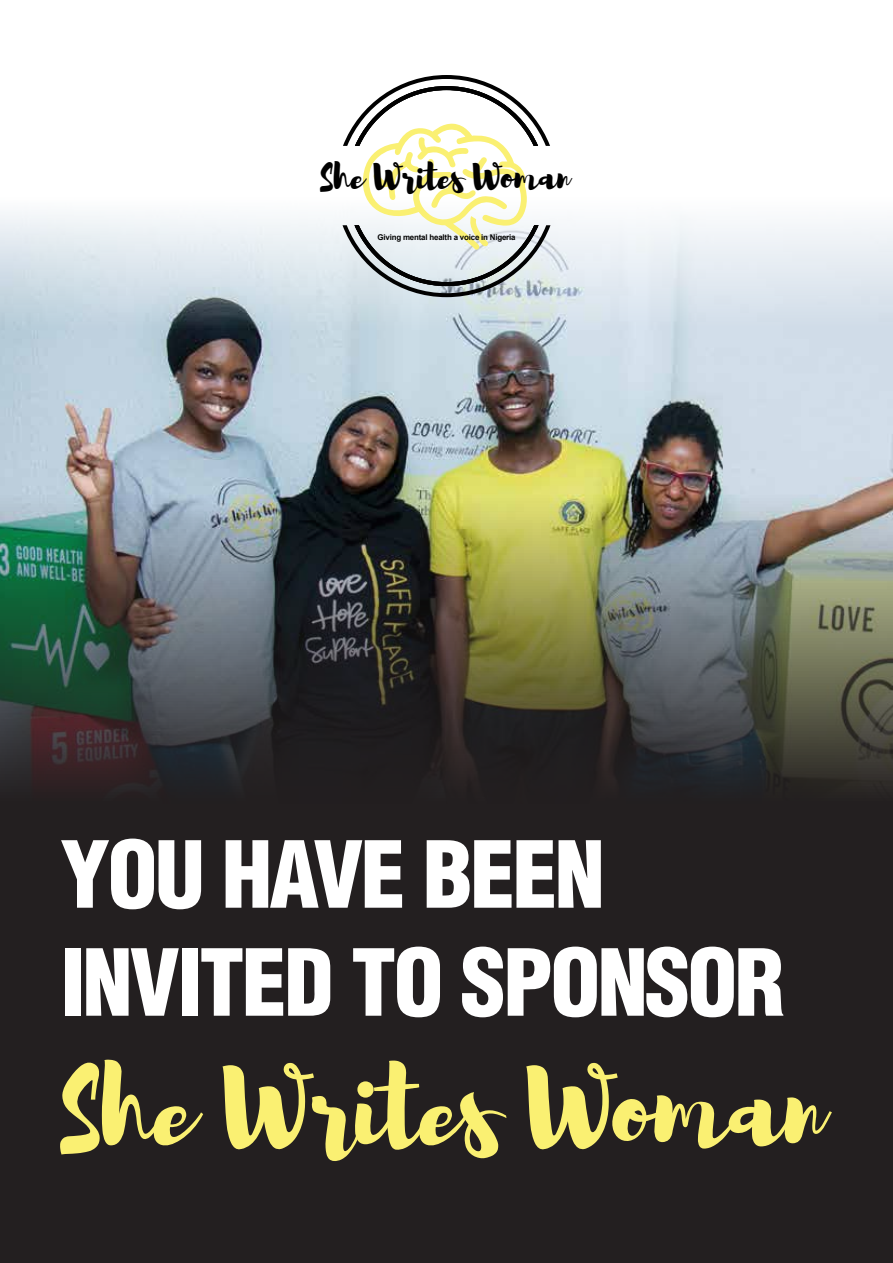
<style>
.page{position:relative;width:893px;height:1263px;background:#fff}
.page>*{position:absolute;margin:0;border:0;box-sizing:border-box;transform-origin:0 0}
.t1{font:108px "Brusher";color:#faf072}
.t2{font:900 condensed 90px/108px "Helvetica LT Std";letter-spacing:-.03em;color:#fff}
.t3{font:35.25px "Brusher";color:#010101}
.t4{font:700 7.95px "Arial";letter-spacing:-.025em;color:#010101}
</style>
<div class="page">
<img style="left:0;top:330px;width:893px;height:162px">
<img style="left:0;top:492px;width:893px;height:771px">
<svg style="left:0;top:212px;width:893px;height:118px"></svg>
<svg style="left:343px;top:75px;width:207px;height:222px"></svg>
<h3 class="t3" style="left:320px;top:158px;width:250px">She Writes Woman</h3>
<p class="t4" style="left:378px;top:232px;width:139px">Giving mental health a voice in Nigeria</p>
<h2 class="t2" style="left:60px;top:820px;width:726px">YOU HAVE BEEN<br>INVITED TO SPONSOR</h2>
<h1 class="t1" style="left:60px;top:1049px;width:762px">She Writes Woman</h1>
</div>
